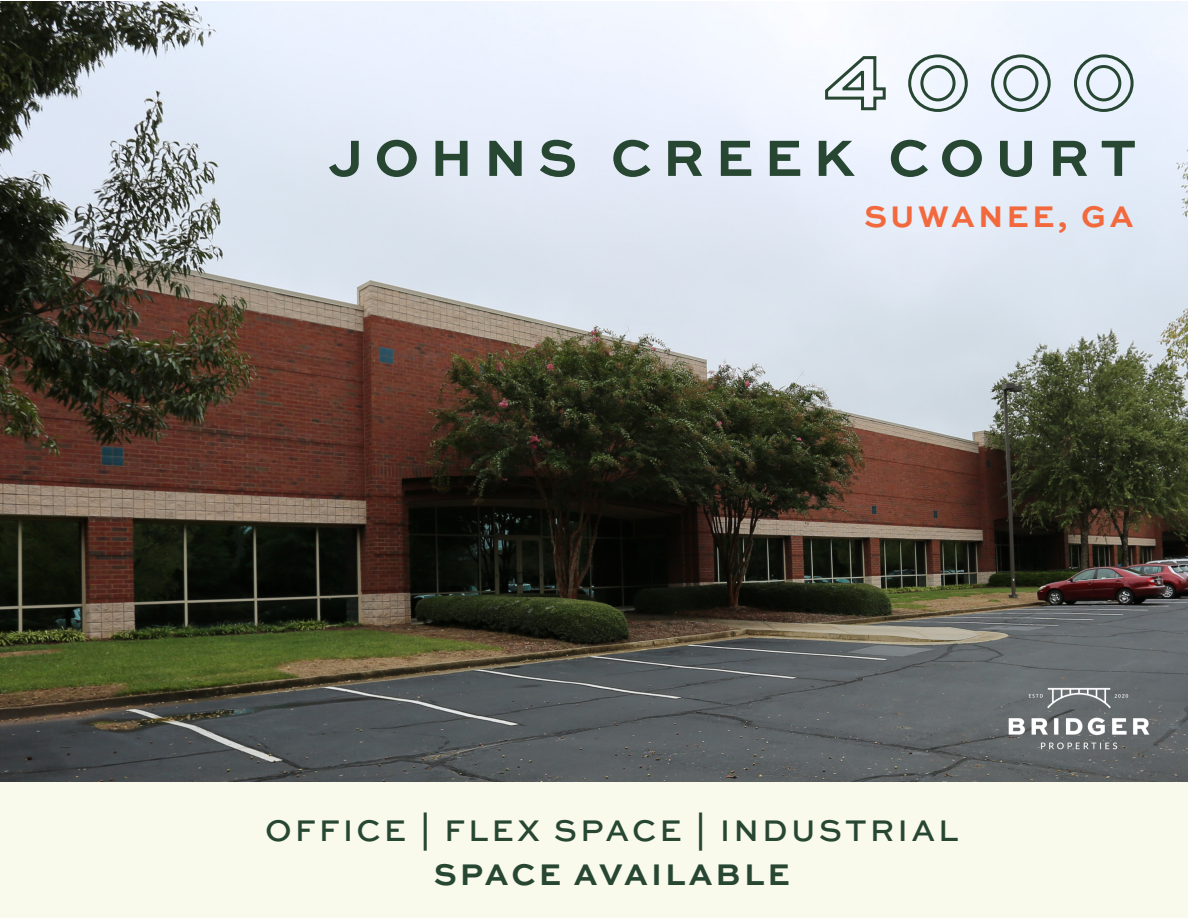
<style>
.page{position:relative;width:1188px;height:918px;background:#fff}
.page>*{position:absolute;margin:0;border:0;box-sizing:border-box;transform-origin:0 0}
.t1{font:700 53.7px "Sweet Sans";letter-spacing:.2em;color:#274733}
.t2{font:500 31.5px "Sweet Sans";letter-spacing:.1em;color:#274733}
.t3{font:700 31.5px "Sweet Sans";letter-spacing:.1em;color:#274733}
.t4{font:700 31.5px "Sweet Sans";letter-spacing:.1em;color:#f2693d}
</style>
<div class="page">
<img style="left:0;top:2px;width:1188px;height:780px">
<div style="left:0;top:782px;width:1188px;height:136px;background:#f9f9ec"></div>
<svg style="left:824px;top:55px;width:63px;height:57px"></svg>
<svg style="left:907px;top:53px;width:62px;height:60px"></svg>
<svg style="left:990px;top:53px;width:62px;height:60px"></svg>
<svg style="left:1072px;top:53px;width:63px;height:60px;background:#bfcbd1"></svg>
<img style="left:1001px;top:667px;width:155px;height:103px">
<h1 class="t1" style="left:329px;top:127px;width:809px">JOHNS CREEK COURT</h1>
<p class="t4" style="left:864px;top:198px;width:271px">SUWANEE, GA</p>
<p class="t2" style="left:265px;top:813px;width:695px">OFFICE | FLEX SPACE | INDUSTRIAL</p>
<p class="t3" style="left:434px;top:856px;width:358px">SPACE AVAILABLE</p>
</div>
